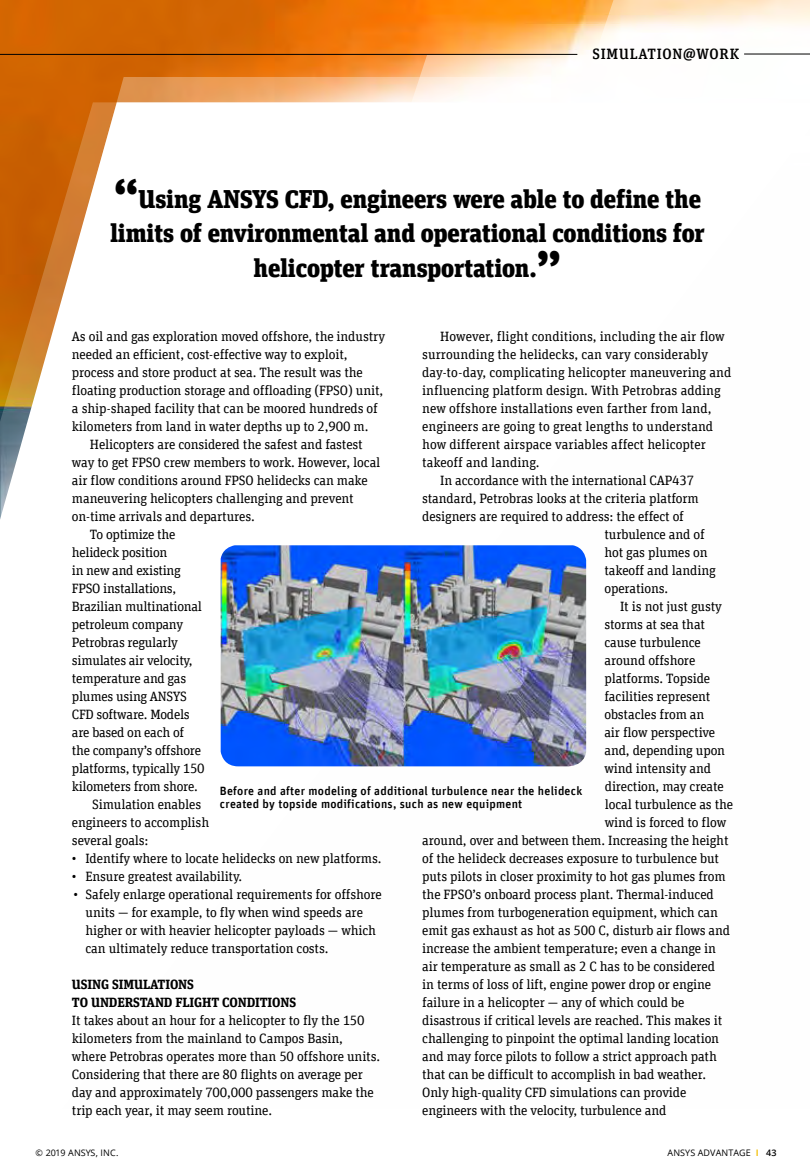
<style>
.page{position:relative;width:810px;height:1175px;background:#fff}
.page>*{position:absolute;margin:0;border:0;box-sizing:border-box;transform-origin:0 0}
.t1{font:900 25.5px/34.5px "Unit Slab Offc Pro";letter-spacing:-.01em;color:#000;text-align:center}
.t2{font:500 15px "Unit Slab Offc Pro";letter-spacing:.05em;color:#000}
.t3{font:13.5px/18px "Unit Slab Offc Pro";letter-spacing:-.01em;color:#000}
.t4{font:700 13.5px/18px "Unit Slab Offc Pro";letter-spacing:-.01em;color:#000}
.t5{font:500 12px/13.5px "Unit Offc Pro";letter-spacing:.02em;color:#000}
.t6{font:9px "Open Sans";letter-spacing:.01em;color:#000}
.s1{font-size:48px}
.s2{font-weight:700;color:#f3c317}
.s3{font-weight:600}
</style>
<div class="page">
<img style="left:0;top:0;width:400px;height:77px">
<svg style="left:0;top:102px;width:587px;height:665px"></svg>
<svg style="left:0;top:455px;width:194px;height:312px"></svg>
<img style="left:221px;top:545px;width:365px;height:221px">
<svg style="left:400px;top:0;width:410px;height:137px"></svg>
<hr style="left:0;top:54px;width:577px;height:1px;background:#000">
<hr style="left:744px;top:54px;width:66px;height:1px;background:#000">
<p class="t2" style="left:592px;top:44px;width:148px">SIMULATION@WORK</p>
<h1 class="t1" style="left:110px;top:180px;width:596px"><span class="s1">“</span>Using ANSYS CFD, engineers were able to define the limits of environmental and operational conditions for helicopter transportation.<span class="s1">”</span></h1>
<p class="t3" style="left:440px;top:327px;width:286px">However, flight conditions, including the air flow</p>
<p class="t3" style="left:422px;top:345px;width:287px">surrounding the helidecks, can vary considerably</p>
<p class="t3" style="left:422px;top:363px;width:311px">day-to-day, complicating helicopter maneuvering and</p>
<p class="t3" style="left:422px;top:381px;width:300px">influencing platform design. With Petrobras adding</p>
<p class="t3" style="left:422px;top:399px;width:291px">new offshore installations even farther from land,</p>
<p class="t3" style="left:422px;top:417px;width:293px">engineers are going to great lengths to understand</p>
<p class="t3" style="left:422px;top:435px;width:285px">how different airspace variables affect helicopter</p>
<p class="t3" style="left:422px;top:453px;width:119px">takeoff and landing.</p>
<p class="t3" style="left:440px;top:471px;width:256px">In accordance with the international CAP437</p>
<p class="t3" style="left:422px;top:489px;width:278px">standard, Petrobras looks at the criteria platform</p>
<p class="t3" style="left:422px;top:507px;width:263px">designers are required to address: the effect of</p>
<p class="t3" style="left:604px;top:525px;width:102px">turbulence and of</p>
<p class="t3" style="left:604px;top:543px;width:105px">hot gas plumes on</p>
<p class="t3" style="left:604px;top:561px;width:113px">takeoff and landing</p>
<p class="t3" style="left:604px;top:579px;width:65px">operations.</p>
<p class="t3" style="left:620px;top:597px;width:103px">It is not just gusty</p>
<p class="t3" style="left:604px;top:615px;width:102px">storms at sea that</p>
<p class="t3" style="left:604px;top:633px;width:98px">cause turbulence</p>
<p class="t3" style="left:604px;top:651px;width:92px">around offshore</p>
<p class="t3" style="left:604px;top:669px;width:107px">platforms. Topside</p>
<p class="t3" style="left:604px;top:687px;width:108px">facilities represent</p>
<p class="t3" style="left:604px;top:705px;width:101px">obstacles from an</p>
<p class="t3" style="left:604px;top:723px;width:112px">air flow perspective</p>
<p class="t3" style="left:604px;top:741px;width:122px">and, depending upon</p>
<p class="t3" style="left:604px;top:759px;width:108px">wind intensity and</p>
<p class="t3" style="left:605px;top:777px;width:121px">direction, may create</p>
<p class="t3" style="left:605px;top:795px;width:130px">local turbulence as the</p>
<p class="t3" style="left:605px;top:813px;width:123px">wind is forced to flow</p>
<p class="t3" style="left:422px;top:831px;width:308px">around, over and between them. Increasing the height</p>
<p class="t3" style="left:422px;top:849px;width:298px">of the helideck decreases exposure to turbulence but</p>
<p class="t3" style="left:422px;top:867px;width:305px">puts pilots in closer proximity to hot gas plumes from</p>
<p class="t3" style="left:422px;top:885px;width:293px">the FPSO’s onboard process plant. Thermal-induced</p>
<p class="t3" style="left:422px;top:903px;width:297px">plumes from turbogeneration equipment, which can</p>
<p class="t3" style="left:422px;top:921px;width:310px">emit gas exhaust as hot as 500 C, disturb air flows and</p>
<p class="t3" style="left:422px;top:939px;width:295px">increase the ambient temperature; even a change in</p>
<p class="t3" style="left:422px;top:957px;width:294px">air temperature as small as 2 C has to be considered</p>
<p class="t3" style="left:422px;top:975px;width:291px">in terms of loss of lift, engine power drop or engine</p>
<p class="t3" style="left:422px;top:993px;width:264px">failure in a helicopter — any of which could be</p>
<p class="t3" style="left:422px;top:1011px;width:302px">disastrous if critical levels are reached. This makes it</p>
<p class="t3" style="left:422px;top:1029px;width:298px">challenging to pinpoint the optimal landing location</p>
<p class="t3" style="left:422px;top:1047px;width:296px">and may force pilots to follow a strict approach path</p>
<p class="t3" style="left:422px;top:1065px;width:285px">that can be difficult to accomplish in bad weather.</p>
<p class="t3" style="left:422px;top:1083px;width:266px">Only high-quality CFD simulations can provide</p>
<p class="t3" style="left:422px;top:1101px;width:246px">engineers with the velocity, turbulence and</p>
<p class="t3" style="left:72px;top:327px;width:315px">As oil and gas exploration moved offshore, the industry</p>
<p class="t3" style="left:72px;top:345px;width:277px">needed an efficient, cost-effective way to exploit,</p>
<p class="t3" style="left:72px;top:363px;width:292px">process and store product at sea. The result was the</p>
<p class="t3" style="left:72px;top:381px;width:313px">floating production storage and offloading (FPSO) unit,</p>
<p class="t3" style="left:72px;top:399px;width:307px">a ship-shaped facility that can be moored hundreds of</p>
<p class="t3" style="left:72px;top:417px;width:298px">kilometers from land in water depths up to 2,900 m.</p>
<p class="t3" style="left:90px;top:435px;width:274px">Helicopters are considered the safest and fastest</p>
<p class="t3" style="left:72px;top:453px;width:310px">way to get FPSO crew members to work. However, local</p>
<p class="t3" style="left:72px;top:471px;width:298px">air flow conditions around FPSO helidecks can make</p>
<p class="t3" style="left:72px;top:489px;width:283px">maneuvering helicopters challenging and prevent</p>
<p class="t3" style="left:72px;top:507px;width:185px">on-time arrivals and departures.</p>
<p class="t3" style="left:90px;top:525px;width:87px">To optimize the</p>
<p class="t3" style="left:72px;top:543px;width:97px">helideck position</p>
<p class="t3" style="left:72px;top:561px;width:110px">in new and existing</p>
<p class="t3" style="left:72px;top:579px;width:106px">FPSO installations,</p>
<p class="t3" style="left:72px;top:597px;width:131px">Brazilian multinational</p>
<p class="t3" style="left:72px;top:615px;width:113px">petroleum company</p>
<p class="t3" style="left:72px;top:633px;width:107px">Petrobras regularly</p>
<p class="t3" style="left:72px;top:651px;width:122px">simulates air velocity,</p>
<p class="t3" style="left:72px;top:669px;width:116px">temperature and gas</p>
<p class="t3" style="left:72px;top:687px;width:116px">plumes using ANSYS</p>
<p class="t3" style="left:72px;top:705px;width:119px">CFD software. Models</p>
<p class="t3" style="left:72px;top:723px;width:114px">are based on each of</p>
<p class="t3" style="left:72px;top:741px;width:131px">the company’s offshore</p>
<p class="t3" style="left:72px;top:759px;width:134px">platforms, typically 150</p>
<p class="t3" style="left:72px;top:777px;width:127px">kilometers from shore.</p>
<p class="t3" style="left:92px;top:795px;width:111px">Simulation enables</p>
<p class="t3" style="left:72px;top:813px;width:139px">engineers to accomplish</p>
<p class="t3" style="left:72px;top:831px;width:78px">several goals:</p>
<p class="t3" style="left:72px;top:849px;width:311px">• Identify where to locate helidecks on new platforms.</p>
<p class="t3" style="left:72px;top:867px;width:172px">• Ensure greatest availability.</p>
<p class="t3" style="left:85px;top:885px;width:298px;text-indent:-12px">• Safely enlarge operational requirements for offshore units — for example, to fly when wind speeds are higher or with heavier helicopter payloads — which can ultimately reduce transportation costs.</p>
<p class="t4" style="left:72px;top:974px;width:226px">USING SIMULATIONS<br>TO UNDERSTAND FLIGHT CONDITIONS</p>
<p class="t3" style="left:72px;top:1011px;width:310px">It takes about an hour for a helicopter to fly the 150 kilometers from the mainland to Campos Basin, where Petrobras operates more than 50 offshore units.<br>Considering that there are 80 flights on average per day and approximately 700,000 passengers make the trip each year, it may seem routine.</p>
<p class="t5" style="left:220px;top:783px;width:364px">Before and after modeling of additional turbulence near the helideck created by topside modifications, such as new equipment</p>
<p class="t6" style="left:36px;top:1146px;width:84px">© 2019 ANSYS, INC.</p>
<p class="t6" style="left:668px;top:1146px;width:110px">ANSYS ADVANTAGE <span class="s2">I</span> <span class="s3">43</span></p>
</div>
